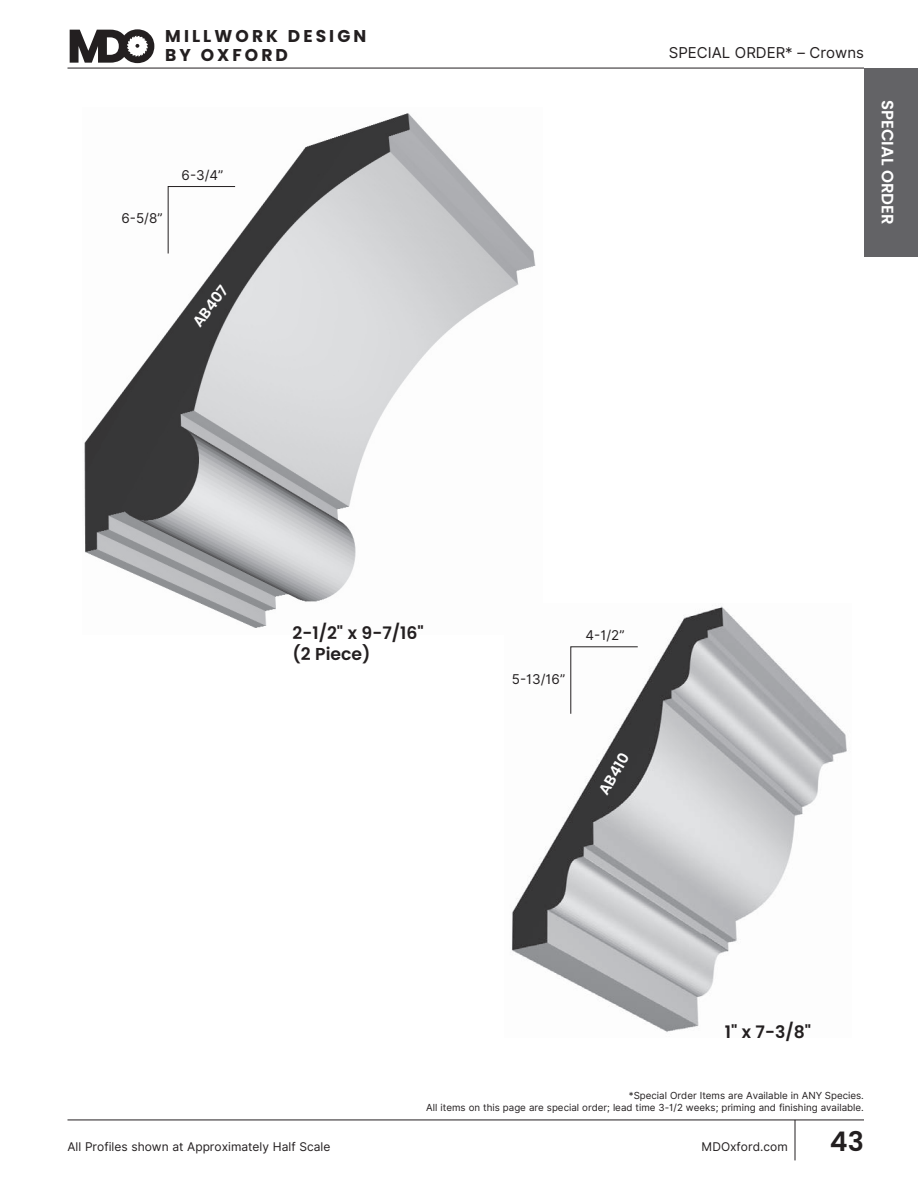
<style>
.page{position:relative;width:918px;height:1188px;background:#fff}
.page>*{position:absolute;margin:0;border:0;box-sizing:border-box;transform-origin:0 0}
.t1{font:600 27px "Poppins";color:#231f20}
.t2{font:600 17.25px/20.7px "Poppins";color:#231f20}
.t3{font:700 17.1px/19.4px "Poppins";letter-spacing:.18em;color:#231f20}
.t4{font:600 16.5px "Poppins";color:#fff}
.t5{font:15px "Inter";color:#231f20}
.t6{font:600 15px "Poppins";color:#fff}
.t7{font:13.5px "Inter";color:#231f20}
.t8{font:12px "Inter";color:#231f20}
.t9{font:9.75px/11.7px "Inter";color:#231f20;text-align:right}
</style>
<div class="page">
<hr style="left:68px;top:68px;width:796px;height:1px;background:#231f20">
<svg style="left:70px;top:29px;width:84px;height:34px"></svg>
<hr style="left:68px;top:1120px;width:796px;height:1px;background:#231f20">
<hr style="left:795px;top:1120px;width:1px;height:40px;background:#231f20">
<div style="left:864px;top:68px;width:54px;height:189px;background:#636366"></div>
<img style="left:511px;top:606px;width:336px;height:426px">
<svg style="left:570px;top:646px;width:69px;height:69px"></svg>
<img style="left:84px;top:113px;width:459px;height:522px">
<svg style="left:167px;top:186px;width:69px;height:68px"></svg>
<h3 class="t3" style="left:165px;top:27px;width:203px">MILLWORK DESIGN<br>BY OXFORD</h3>
<h3 class="t7" style="left:121px;top:209px;width:43px">6-5/8”</h3>
<h3 class="t7" style="left:182px;top:165px;width:43px">6-3/4”</h3>
<h3 class="t6" style="left:189px;top:320px;width:49px;rotate:-53deg">AB407</h3>
<h3 class="t5" style="left:669px;top:41px;width:197px">SPECIAL ORDER* – Crowns</h3>
<h3 class="t4" style="left:898px;top:100px;width:126px;rotate:90deg">SPECIAL ORDER</h3>
<h2 class="t2" style="left:292px;top:623px;width:133px">2-1/2" x 9-7/16" (2 Piece)</h2>
<h3 class="t7" style="left:512px;top:669px;width:55px">5-13/16”</h3>
<h3 class="t7" style="left:586px;top:625px;width:40px">4-1/2”</h3>
<h3 class="t6" style="left:595px;top:789px;width:47px;rotate:-60deg">AB410</h3>
<h2 class="t2" style="left:725px;top:1022px;width:88px">1" x 7-3/8"</h2>
<p class="t9" style="left:426px;top:1090px;width:439px">*Special Order Items are Available in ANY Species.<br>All items on this page are special order; lead time 3-1/2 weeks; priming and finishing available.</p>
<p class="t8" style="left:68px;top:1138px;width:264px">All Profiles shown at Approximately Half Scale</p>
<p class="t8" style="left:701px;top:1140px;width:88px">MDOxford.com</p>
<h1 class="t1" style="left:830px;top:1126px;width:36px">43</h1>
</div>
